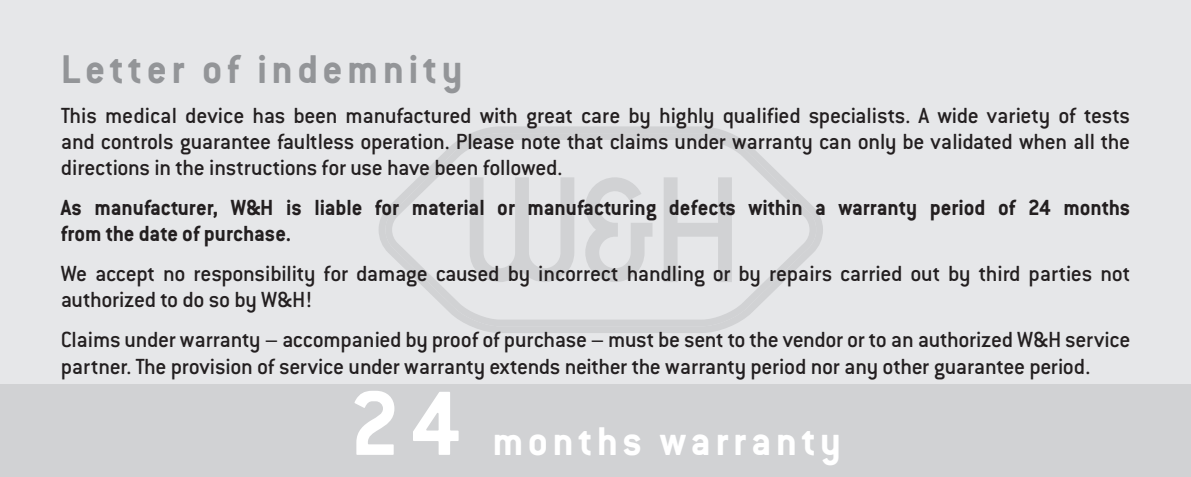
<style>
.page{position:relative;width:1191px;height:477px;background:#fff}
.page>*{position:absolute;margin:0;border:0;box-sizing:border-box;transform-origin:0 0}
.t1{font:700 100px "Conduit ITC Pro";color:#fff}
.t2{font:700 44px "Conduit ITC Pro";letter-spacing:.1em;color:#939598}
.t3{font:700 44px "Conduit ITC Pro";letter-spacing:.1em;color:#fff}
.t4{font:500 24px/26px "Conduit ITC Pro";letter-spacing:-.015em;color:#231f20}
.t5{font:700 24px/26px "Conduit ITC Pro";color:#231f20}
</style>
<div class="page">
<div style="left:0;top:0;width:1191px;height:476px;background:#e6e7e9"></div>
<div style="left:0;top:384px;width:1191px;height:92px;background:#d1d2d4"></div>
<svg style="left:379px;top:126px;width:444px;height:207px"></svg>
<svg style="left:383px;top:133px;width:436px;height:193px"></svg>
<h2 class="t2" style="left:61px;top:43px;width:403px">Letter of indemnity</h2>
<p class="t4" style="left:61px;top:102px;width:1071px;text-align:justify">This medical device has been manufactured with great care by highly qualified specialists. A wide variety of tests and controls guarantee faultless operation. Please note that claims under warranty can only be validated when all the directions in the instructions for use have been followed.</p>
<p class="t5" style="left:61px;top:194px;width:1071px">As manufacturer, W&amp;H is liable for material or manufacturing defects within a warranty period of 24 months from the date of purchase.</p>
<p class="t4" style="left:61px;top:260px;width:1071px">We accept no responsibility for damage caused by incorrect handling or by repairs carried out by third parties not authorized to do so by W&amp;H!</p>
<p class="t4" style="left:61px;top:326px;width:1071px">Claims under warranty – accompanied by proof of purchase – must be sent to the vendor or to an authorized W&amp;H service partner. The provision of service under warranty extends neither the warranty period nor any other guarantee period.</p>
<h1 class="t1" style="left:350px;top:365px;width:113px">24</h1>
<h2 class="t3" style="left:492px;top:415px;width:350px">months warranty</h2>
</div>
